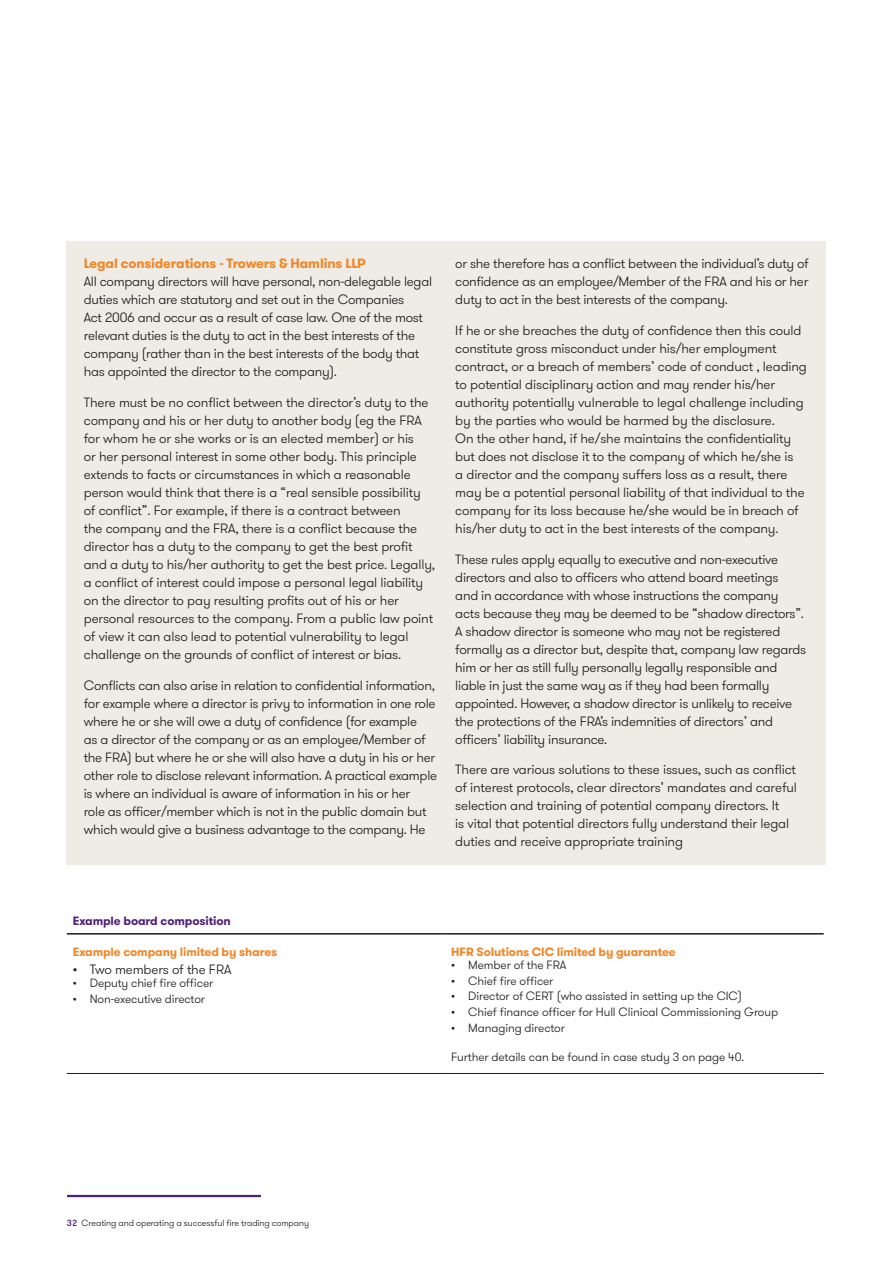
<style>
.page{position:relative;width:893px;height:1263px;background:#fff}
.page>*{position:absolute;margin:0;border:0;box-sizing:border-box;transform-origin:0 0}
._11_Body_text{font:300 13.5px/18px "GT Walsheim Pro";letter-spacing:-.02em;color:#1d1d1b}
._05_Subheading_one_B{font:700 13.5px "GT Walsheim Pro";letter-spacing:-.01em;color:#f18625}
._44_Tbl_copy{font:300 12px "GT Walsheim Pro";letter-spacing:-.01em;color:#1d1d1b}
._43_Tbl_head{font:700 12px "GT Walsheim Pro";letter-spacing:-.01em;color:#f18625}
._43_Tbl_head-2{font:700 12px "GT Walsheim Pro";letter-spacing:-.01em;color:#512178}
.t1{font:300 9px "GT Walsheim Pro";letter-spacing:-.01em;color:#1d1d1b}
.s1{font-weight:500;color:#512178}
</style>
<div class="page">
<hr style="left:67px;top:1195px;width:194px;height:2px;background:#512178">
<hr style="left:67px;top:933px;width:378px;height:1px;background:#1d1d1b">
<hr style="left:445px;top:933px;width:379px;height:1px;background:#1d1d1b">
<hr style="left:67px;top:1073px;width:378px;height:1px;background:#1d1d1b">
<hr style="left:445px;top:1073px;width:379px;height:1px;background:#1d1d1b">
<div style="left:67px;top:241px;width:759px;height:624px;background:#efebe5"></div>
<p class="_05_Subheading_one_B" style="left:84px;top:255px;width:284px">Legal considerations - Trowers &amp; Hamlins LLP</p>
<p class="_11_Body_text" style="left:84px;top:273px;width:350px">All company directors will have personal, non-delegable legal duties which are statutory and set out in the Companies<br>Act 2006 and occur as a result of case law. One of the most relevant duties is the duty to act in the best interests of the company (rather than in the best interests of the body that has appointed the director to the company).</p>
<p class="_11_Body_text" style="left:84px;top:393px;width:353px">There must be no conflict between the director’s duty to the company and his or her duty to another body (eg the FRA for whom he or she works or is an elected member) or his<br>or her personal interest in some other body. This principle extends to facts or circumstances in which a reasonable person would think that there is a “real sensible possibility of conflict”. For example, if there is a contract between<br>the company and the FRA, there is a conflict because the director has a duty to the company to get the best profit and a duty to his/her authority to get the best price. Legally, a conflict of interest could impose a personal legal liability on the director to pay resulting profits out of his or her personal resources to the company. From a public law point of view it can also lead to potential vulnerability to legal challenge on the grounds of conflict of interest or bias.</p>
<p class="_11_Body_text" style="left:84px;top:676px;width:355px">Conflicts can also arise in relation to confidential information, for example where a director is privy to information in one role where he or she will owe a duty of confidence (for example<br>as a director of the company or as an employee/Member of the FRA) but where he or she will also have a duty in his or her other role to disclose relevant information. A practical example is where an individual is aware of information in his or her<br>role as officer/member which is not in the public domain but which would give a business advantage to the company. He</p>
<p class="_11_Body_text" style="left:455px;top:255px;width:355px;text-align:justify">or she therefore has a conflict between the individual’s duty of confidence as an employee/Member of the FRA and his or her duty to act in the best interests of the company.</p>
<p class="_11_Body_text" style="left:455px;top:321px;width:353px">If he or she breaches the duty of confidence then this could constitute gross misconduct under his/her employment contract, or a breach of members’ code of conduct , leading to potential disciplinary action and may render his/her authority potentially vulnerable to legal challenge including by the parties who would be harmed by the disclosure.<br>On the other hand, if he/she maintains the confidentiality but does not disclose it to the company of which he/she is<br>a director and the company suffers loss as a result, there may be a potential personal liability of that individual to the company for its loss because he/she would be in breach of his/her duty to act in the best interests of the company.</p>
<p class="_11_Body_text" style="left:455px;top:550px;width:353px">These rules apply equally to executive and non-executive directors and also to officers who attend board meetings<br>and in accordance with whose instructions the company acts because they may be deemed to be “shadow directors”.<br>A shadow director is someone who may not be registered formally as a director but, despite that, company law regards him or her as still fully personally legally responsible and liable in just the same way as if they had been formally appointed. However, a shadow director is unlikely to receive the protections of the FRA’s indemnities of directors’ and officers’ liability insurance.</p>
<p class="_11_Body_text" style="left:455px;top:761px;width:343px">There are various solutions to these issues, such as conflict of interest protocols, clear directors’ mandates and careful selection and training of potential company directors. It<br>is vital that potential directors fully understand their legal duties and receive appropriate training</p>
<p class="_43_Tbl_head-2" style="left:73px;top:912px;width:159px">Example board composition</p>
<p class="_43_Tbl_head" style="left:73px;top:943px;width:206px">Example company limited by shares</p>
<p class="_11_Body_text" style="left:73px;top:960px;width:160px">• Two members of the FRA</p>
<p class="_44_Tbl_copy" style="left:73px;top:975px;width:142px">• Deputy chief fire officer</p>
<p class="_44_Tbl_copy" style="left:73px;top:991px;width:134px">• Non-executive director</p>
<p class="_43_Tbl_head" style="left:451px;top:943px;width:226px">HFR Solutions CIC limited by guarantee</p>
<p class="_44_Tbl_copy" style="left:451px;top:957px;width:117px">• Member of the FRA</p>
<p class="_44_Tbl_copy" style="left:451px;top:973px;width:104px">• Chief fire officer</p>
<p class="_44_Tbl_copy" style="left:451px;top:989px;width:292px">• Director of CERT (who assisted in setting up the CIC)</p>
<p class="_44_Tbl_copy" style="left:451px;top:1004px;width:328px">• Chief finance officer for Hull Clinical Commissioning Group</p>
<p class="_44_Tbl_copy" style="left:451px;top:1020px;width:115px">• Managing director</p>
<p class="_44_Tbl_copy" style="left:451px;top:1049px;width:294px">Further details can be found in case study 3 on page 40.</p>
<p class="t1" style="left:67px;top:1217px;width:244px"><span class="s1">32</span> Creating and operating a successful fire trading company</p>
</div>
